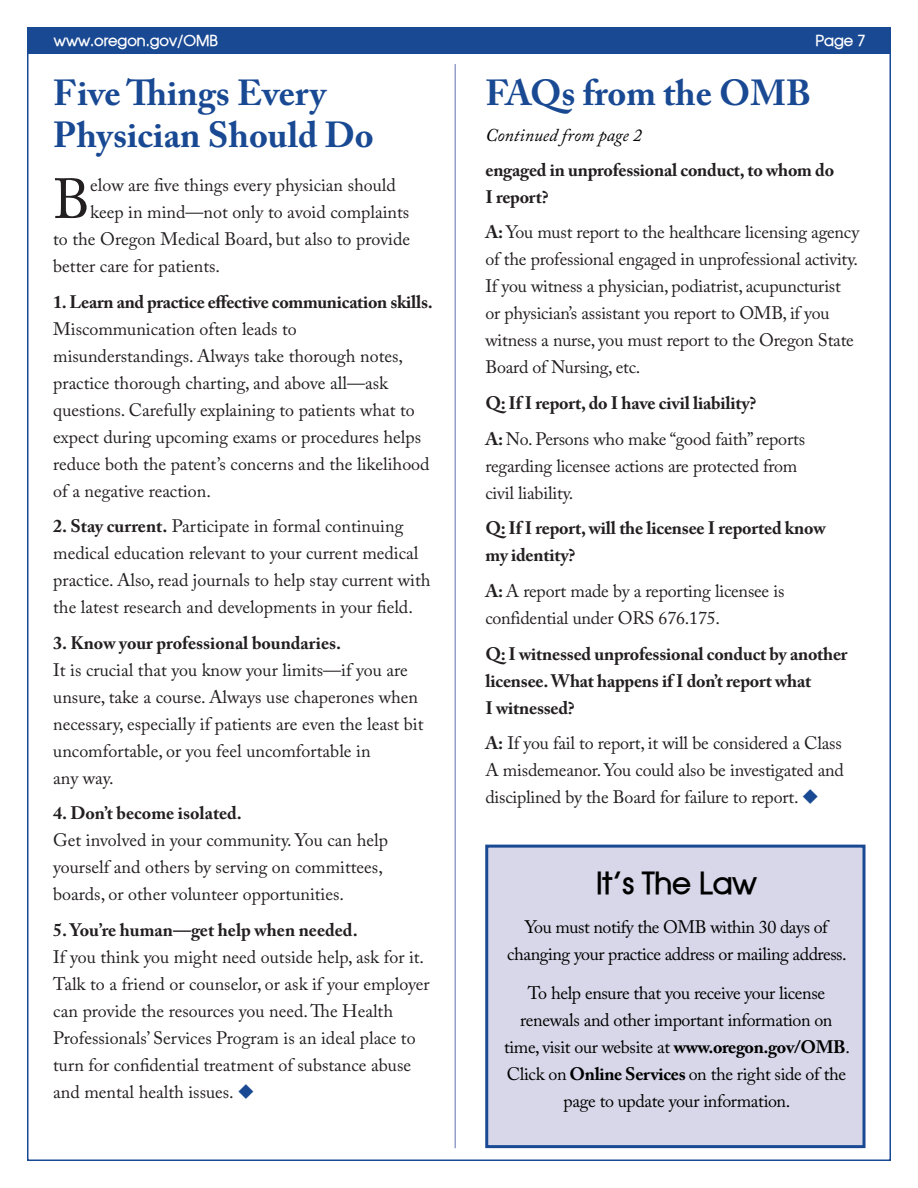
<style>
.page{position:relative;width:918px;height:1188px;background:#fff}
.page>*{position:absolute;margin:0;border:0;box-sizing:border-box;transform-origin:0 0}
.t1{font:55.95px "Adobe Caslon Pro";color:#231f20}
.t2{font:700 36px/42px "Adobe Caslon Pro";color:#194993}
.t3{font:700 30px "Atilla";color:#000}
.t4{font:18px/27px "Adobe Caslon Pro";color:#231f20}
.t5{font:18px/27px "Adobe Caslon Pro";letter-spacing:-.02em;color:#000;text-align:center}
.t6{font:700 18px/27px "Adobe Caslon Pro";letter-spacing:-.01em;color:#231f20}
.t7{font:italic 18px "Adobe Caslon Pro";color:#000}
.t8{font:700 15px "Atilla";color:#fff}
.s1{font-weight:700}
.s2{color:#194993}
</style>
<div class="page">
<div style="left:28px;top:28px;width:862px;height:26px;background:#194993"></div>
<hr style="left:454px;top:64px;width:2px;height:1084px;background:#979ec8">
<div style="left:485px;top:845px;width:381px;height:303px;background:#d7d7e9;border:3px solid #194993"></div>
<p class="t8" style="left:54px;top:31px;width:165px">www.oregon.gov/OMB</p>
<p class="t8" style="left:816px;top:31px;width:51px">Page 7</p>
<p class="t2" style="left:53px;top:72px;width:322px">Five Things Every<br>Physician Should Do</p>
<p class="t1" style="left:53px;top:166px;width:38px">B</p>
<p class="t4" style="left:90px;top:171px;width:307px">elow are five things every physician should</p>
<p class="t4" style="left:90px;top:198px;width:321px">keep in mind—not only to avoid complaints</p>
<p class="t4" style="left:53px;top:225px;width:358px">to the Oregon Medical Board, but also to provide</p>
<p class="t4" style="left:53px;top:252px;width:168px">better care for patients.</p>
<p class="t4" style="left:53px;top:288px;width:381px"><span class="s1">1. Learn and practice effective communication skills.<br></span>Miscommunication often leads to misunderstandings. Always take thorough notes, practice thorough charting, and above all—ask questions. Carefully explaining to patients what to expect during upcoming exams or procedures helps reduce both the patent’s concerns and the likelihood of a negative reaction.</p>
<p class="t4" style="left:53px;top:512px;width:379px"><span class="s1">2. Stay current.</span> Participate in formal continuing medical education relevant to your current medical practice. Also, read journals to help stay current with the latest research and developments in your field.</p>
<p class="t4" style="left:53px;top:629px;width:372px"><span class="s1">3. Know your professional boundaries.<br></span>It is crucial that you know your limits—if you are unsure, take a course. Always use chaperones when necessary, especially if patients are even the least bit uncomfortable, or you feel uncomfortable in<br>any way.</p>
<p class="t4" style="left:53px;top:800px;width:336px"><span class="s1">4. Don’t become isolated.<br></span>Get involved in your community. You can help yourself and others by serving on committees, boards, or other volunteer opportunities.</p>
<p class="t4" style="left:53px;top:916px;width:378px"><span class="s1">5. You’re human—get help when needed.<br></span>If you think you might need outside help, ask for it.<br>Talk to a friend or counselor, or ask if your employer can provide the resources you need. The Health Professionals’ Services Program is an ideal place to turn for confidential treatment of substance abuse and mental health issues. <span class="s2">◆</span></p>
<p class="t2" style="left:485px;top:72px;width:327px">FAQs from the OMB</p>
<p class="t7" style="left:485px;top:124px;width:158px">Continued from page 2</p>
<p class="t6" style="left:485px;top:156px;width:350px">engaged in unprofessional conduct, to whom do<br>I report?</p>
<p class="t4" style="left:485px;top:219px;width:375px"><span class="s1">A:</span> You must report to the healthcare licensing agency of the professional engaged in unprofessional activity.<br>If you witness a physician, podiatrist, acupuncturist or physician’s assistant you report to OMB, if you witness a nurse, you must report to the Oregon State Board of Nursing, etc.</p>
<p class="t6" style="left:485px;top:389px;width:272px">Q: If I report, do I have civil liability?</p>
<p class="t4" style="left:485px;top:425px;width:321px"><span class="s1">A:</span> No. Persons who make “good faith” reports regarding licensee actions are protected from civil liability.</p>
<p class="t6" style="left:485px;top:515px;width:342px">Q: If I report, will the licensee I reported know my identity?</p>
<p class="t4" style="left:485px;top:577px;width:301px"><span class="s1">A:</span> A report made by a reporting licensee is confidential under ORS 676.175.</p>
<p class="t6" style="left:485px;top:640px;width:364px">Q: I witnessed unprofessional conduct by another licensee. What happens if I don’t report what<br>I witnessed?</p>
<p class="t4" style="left:485px;top:729px;width:360px;text-align:justify"><span class="s1">A:</span> If you fail to report, it will be considered a Class A misdemeanor. You could also be investigated and disciplined by the Board for failure to report. <span class="s2">◆</span></p>
<p class="t3" style="left:596px;top:863px;width:162px">It’s The Law</p>
<p class="t5" style="left:507px;top:913px;width:341px">You must notify the OMB within 30 days of changing your practice address or mailing address.</p>
<p class="t5" style="left:504px;top:979px;width:347px">To help ensure that you receive your license renewals and other important information on time, visit our website at <span class="s1">www.oregon.gov/OMB</span>.<br>Click on <span class="s1">Online Services</span> on the right side of the page to update your information.</p>
</div>
